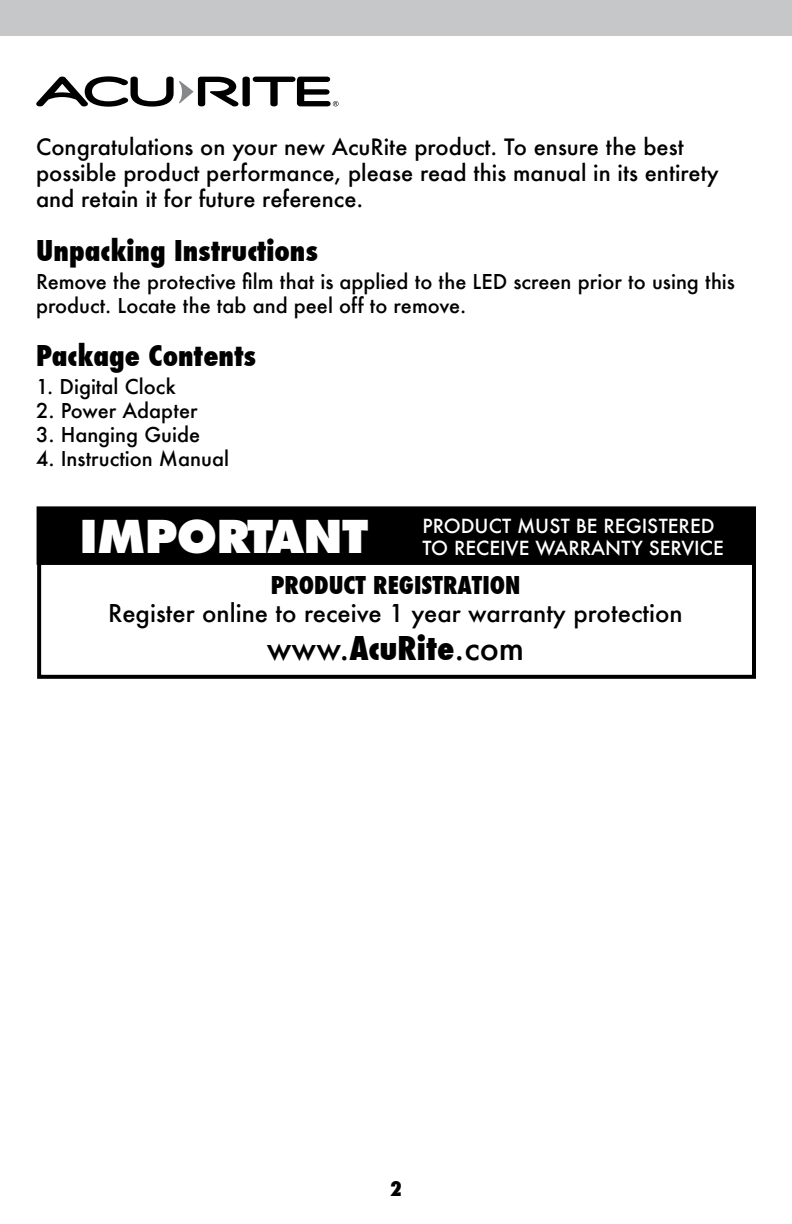
<style>
.page{position:relative;width:792px;height:1224px;background:#fff}
.page>*{position:absolute;margin:0;border:0;box-sizing:border-box;transform-origin:0 0}
.t1{font:800 44px "Futura";color:#fff}
.t2{font:500 32px "Futura";color:#000}
.t3{font:800 condensed 28px "Futura";color:#000}
.t4{font:500 24px "Futura";color:#000}
.t5{font:800 condensed 24px "Futura";color:#000}
.t6{font:500 22px/26px "Futura";color:#000}
.t7{font:500 20px/24px "Futura";color:#000}
.t8{font:800 condensed 20px "Futura";color:#000}
.t9{font:500 19px/22px "Futura";color:#fff}
.s1{font-weight:800;font-stretch:condensed}
</style>
<div class="page">
<div style="left:0;top:0;width:792px;height:36px;background:#c6c7c8"></div>
<div style="left:243px;top:77px;width:7px;height:29px;background:#000;border-radius:3px"></div>
<svg style="left:253px;top:77px;width:86px;height:29px"></svg>
<svg style="left:36px;top:76px;width:203px;height:31px"></svg>
<div style="left:39px;top:508px;width:715px;height:55px;background:#000"></div>
<div style="left:37px;top:506px;width:719px;height:59px;border:4px solid #000"></div>
<div style="left:37px;top:561px;width:719px;height:118px;border:4px solid #000"></div>
<p class="t6" style="left:36px;top:134px;width:684px">Congratulations on your new AcuRite product. To ensure the best possible product performance, please read this manual in its entirety and retain it for future reference.</p>
<h3 class="t3" style="left:36px;top:231px;width:283px">Unpacking Instructions</h3>
<p class="t7" style="left:36px;top:269px;width:701px">Remove the protective film that is applied to the LED screen prior to using this product. Locate the tab and peel off to remove.</p>
<h3 class="t3" style="left:36px;top:337px;width:222px">Package Contents</h3>
<p class="t7" style="left:36px;top:375px;width:141px">1. Digital Clock</p>
<p class="t7" style="left:36px;top:399px;width:163px">2. Power Adapter</p>
<p class="t7" style="left:36px;top:423px;width:166px">3. Hanging Guide</p>
<p class="t7" style="left:36px;top:447px;width:195px">4. Instruction Manual</p>
<h1 class="t1" style="left:80px;top:509px;width:290px">IMPORTANT</h1>
<p class="t9" style="left:422px;top:514px;width:303px">PRODUCT MUST BE REGISTERED<br>TO RECEIVE WARRANTY SERVICE</p>
<p class="t5" style="left:271px;top:569px;width:251px">PRODUCT REGISTRATION</p>
<p class="t4" style="left:108px;top:597px;width:576px">Register online to receive 1 year warranty protection</p>
<h2 class="t2" style="left:267px;top:626px;width:259px">www.<span class="s1">AcuRite</span>.com</h2>
<p class="t8" style="left:390px;top:1175px;width:14px">2</p>
</div>
